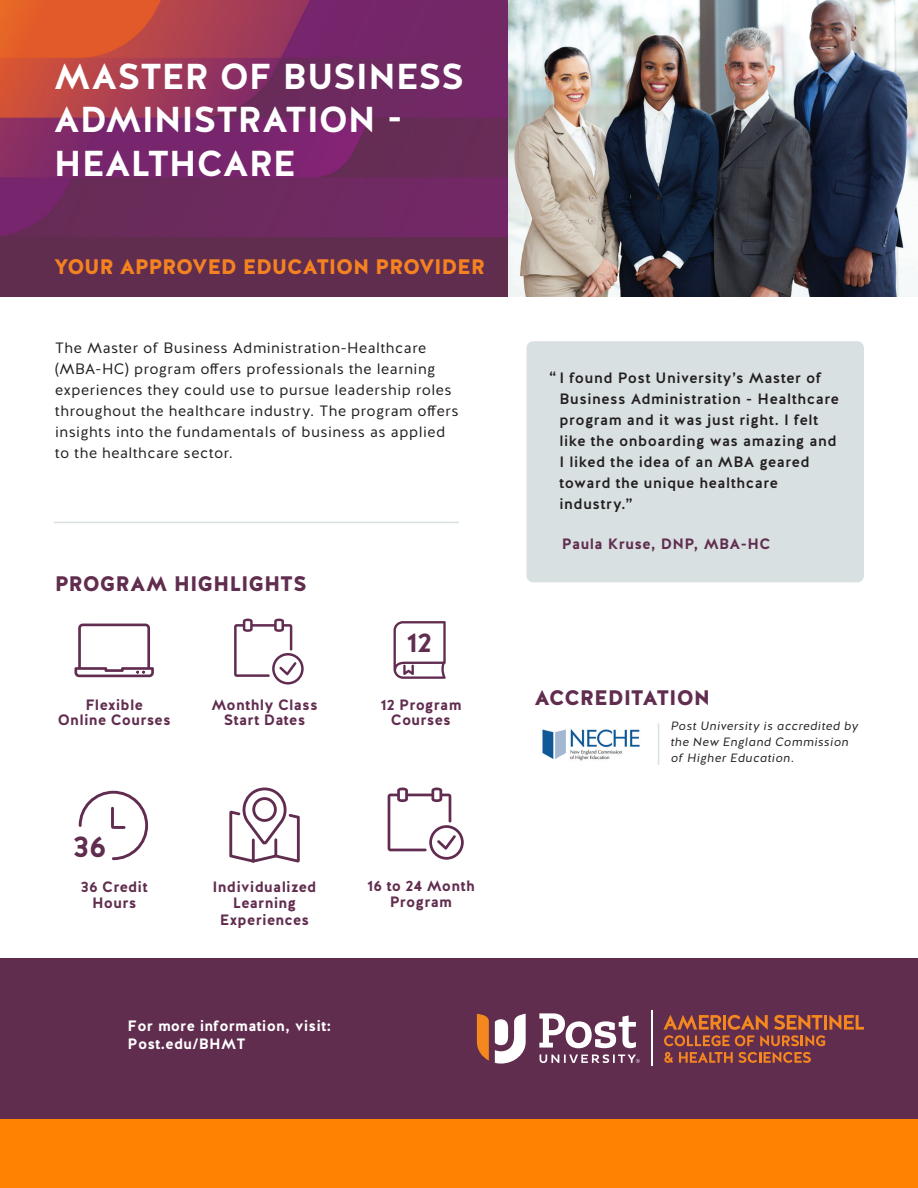
<style>
.page{position:relative;width:918px;height:1188px;background:#fff}
.page>*{position:absolute;margin:0;border:0;box-sizing:border-box;transform-origin:0 0}
.t1{font:700 36px/43.5px "Halis GR";letter-spacing:-.01em;color:#fff}
.t2{font:700 30px "Halis GR";color:#612d4f}
.t3{font:700 27.15px "Halis GR";color:#612d4f}
.t4{font:900 21px "Halis GR";color:#612d4f}
.t5{font:900 21px "Halis GR";letter-spacing:-.015em;color:#f58220}
.t6{font:15px/21px "Halis GR";letter-spacing:.035em;color:#231f20}
.t7{font:500 15px/21px "Halis GR";letter-spacing:.035em;color:#231f20}
.t8{font:700 15px/15px "Halis GR";letter-spacing:.015em;color:#612d4f;text-align:center}
.t9{font:700 15px/17.1px "Halis GR";letter-spacing:.015em;color:#fff}
.t10{font:italic 12px/15.8px "Halis GR";letter-spacing:.04em;color:#231f20}
</style>
<div class="page">
<div style="left:0;top:234px;width:509px;height:63px;background:#612d4f"></div>
<img style="left:0;top:0;width:509px;height:236px">
<div style="left:0;top:958px;width:918px;height:161px;background:#612d4f"></div>
<svg style="left:477px;top:1014px;width:12px;height:47px"></svg>
<svg style="left:495px;top:1014px;width:31px;height:50px"></svg>
<svg style="left:539px;top:1013px;width:97px;height:35px"></svg>
<svg style="left:540px;top:1054px;width:100px;height:9px"></svg>
<svg style="left:663px;top:1015px;width:201px;height:31px"></svg>
<svg style="left:664px;top:1052px;width:9px;height:11px"></svg>
<svg style="left:679px;top:1052px;width:132px;height:11px"></svg>
<hr style="left:651px;top:1010px;width:2px;height:56px;background:#fff">
<div style="left:0;top:1119px;width:918px;height:69px;background:#ff8300"></div>
<img style="left:509px;top:0;width:409px;height:297px">
<hr style="left:54px;top:522px;width:405px;height:1px;background:#d8e0e2">
<img style="left:542px;top:729px;width:98px;height:32px">
<hr style="left:658px;top:723px;width:1px;height:42px;background:#d8e0e2">
<svg style="left:75px;top:624px;width:79px;height:53px"></svg>
<svg style="left:79px;top:791px;width:69px;height:69px"></svg>
<svg style="left:394px;top:621px;width:52px;height:58px"></svg>
<svg style="left:388px;top:788px;width:76px;height:72px"></svg>
<svg style="left:234px;top:619px;width:70px;height:66px"></svg>
<svg style="left:229px;top:789px;width:71px;height:74px"></svg>
<div style="left:526px;top:341px;width:338px;height:241px;background:#d8e0e2;border-radius:7px"></div>
<p class="t1" style="left:54px;top:55px;width:412px">MASTER OF BUSINESS<br>ADMINISTRATION -<br>HEALTHCARE</p>
<p class="t5" style="left:54px;top:253px;width:433px">YOUR APPROVED EDUCATION PROVIDER</p>
<p class="t6" style="left:55px;top:338px;width:405px">The Master of Business Administration-Healthcare (MBA-HC) program offers professionals the learning experiences they could use to pursue leadership roles throughout the healthcare industry. The program offers insights into the fundamentals of business as applied to the healthcare sector.</p>
<p class="t4" style="left:55px;top:570px;width:254px">PROGRAM HIGHLIGHTS</p>
<p class="t8" style="left:85px;top:698px;width:59px">Flexible</p>
<p class="t8" style="left:58px;top:713px;width:114px">Online Courses</p>
<p class="t8" style="left:211px;top:698px;width:108px">Monthly Class<br>Start Dates</p>
<p class="t3" style="left:406px;top:625px;width:27px">12</p>
<p class="t8" style="left:380px;top:698px;width:83px">12 Program</p>
<p class="t8" style="left:391px;top:713px;width:61px">Courses</p>
<p class="t2" style="left:73px;top:828px;width:35px">36</p>
<p class="t8" style="left:81px;top:879px;width:68px">36 Credit</p>
<p class="t8" style="left:92px;top:896px;width:46px">Hours</p>
<p class="t8" style="left:213px;top:879px;width:105px;line-height:16.5px">Individualized<br>Learning</p>
<p class="t8" style="left:220px;top:912px;width:91px">Experiences</p>
<p class="t9" style="left:128px;top:1018px;width:205px">For more information, visit:<br>Post.edu/BHMT</p>
<p class="t8" style="left:367px;top:878px;width:109px">16 to 24 Month</p>
<p class="t8" style="left:390px;top:895px;width:64px">Program</p>
<p class="t7" style="left:560px;top:368px;width:281px;text-indent:-10px">“ I found Post University’s Master of<br>Business Administration - Healthcare program and it was just right. I felt like the onboarding was amazing and<br>I liked the idea of an MBA geared toward the unique healthcare industry.”</p>
<p class="t8" style="left:562px;top:536px;width:210px">Paula Kruse, DNP, MBA-HC</p>
<p class="t4" style="left:535px;top:684px;width:177px">ACCREDITATION</p>
<p class="t10" style="left:671px;top:719px;width:189px">Post University is accredited by the New England Commission of Higher Education.</p>
</div>
